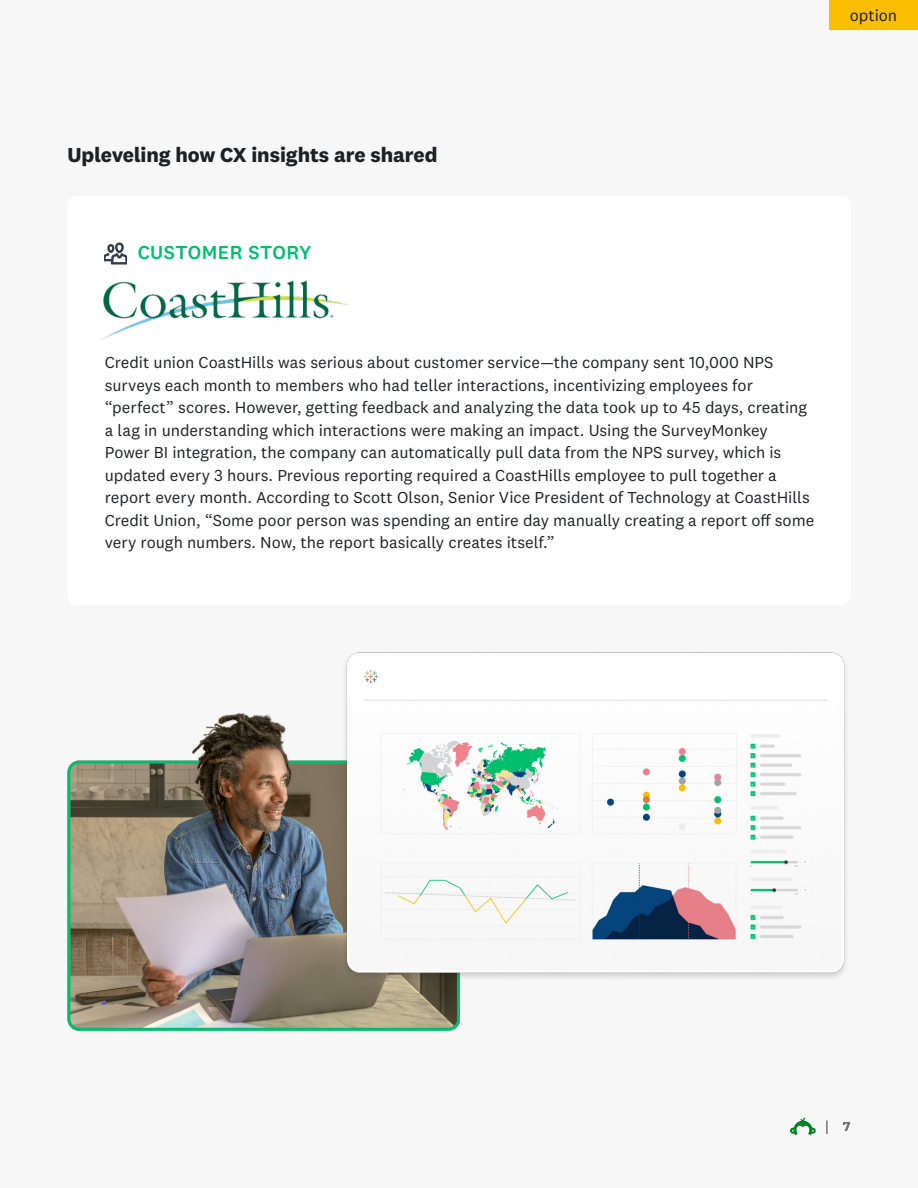
<style>
.page{position:relative;width:918px;height:1188px;background:#f7f7f7}
.page>*{position:absolute;margin:0;border:0;box-sizing:border-box;transform-origin:0 0}
.Paragraph_-_Base{font:700 21px "National 2";letter-spacing:-.005em;color:#1e2124}
.Text_-_Eyebrow{font:500 19.5px "National 2";letter-spacing:.02em;color:#00bf6f}
.Paragraph_-_Base-2{font:16.5px/22.5px "National 2";color:#1e2124}
.t1{font:500 13.5px "National 2";color:#73747a}
</style>
<div class="page">
<img style="left:68px;top:713px;width:391px;height:317px">
<img style="left:340px;top:652px;width:506px;height:331px">
<div style="left:67px;top:196px;width:783px;height:409px;background:#fff;border-radius:9px"></div>
<img style="left:105px;top:243px;width:22px;height:21px">
<img style="left:101px;top:280px;width:249px;height:60px">
<div style="left:829px;top:0;width:89px;height:29px;background:#f9be00"></div>
<svg style="left:790px;top:1117px;width:26px;height:18px"></svg>
<svg style="left:826px;top:1120px;width:2px;height:14px"></svg>
<p class="Paragraph_-_Base-2" style="left:850px;top:4px;width:49px">option</p>
<p class="Paragraph_-_Base" style="left:68px;top:142px;width:372px">Upleveling how CX insights are shared</p>
<p class="Text_-_Eyebrow" style="left:138px;top:240px;width:175px">CUSTOMER STORY</p>
<p class="Paragraph_-_Base-2" style="left:105px;top:351px;width:711px">Credit union CoastHills was serious about customer service—the company sent 10,000 NPS surveys each month to members who had teller interactions, incentivizing employees for “perfect” scores. However, getting feedback and analyzing the data took up to 45 days, creating a lag in understanding which interactions were making an impact. Using the SurveyMonkey Power BI integration, the company can automatically pull data from the NPS survey, which is updated every 3 hours. Previous reporting required a CoastHills employee to pull together a report every month. According to Scott Olson, Senior Vice President of Technology at CoastHills Credit Union, “Some poor person was spending an entire day manually creating a report off some very rough numbers. Now, the report basically creates itself.”</p>
<p class="t1" style="left:843px;top:1118px;width:9px">7</p>
</div>
